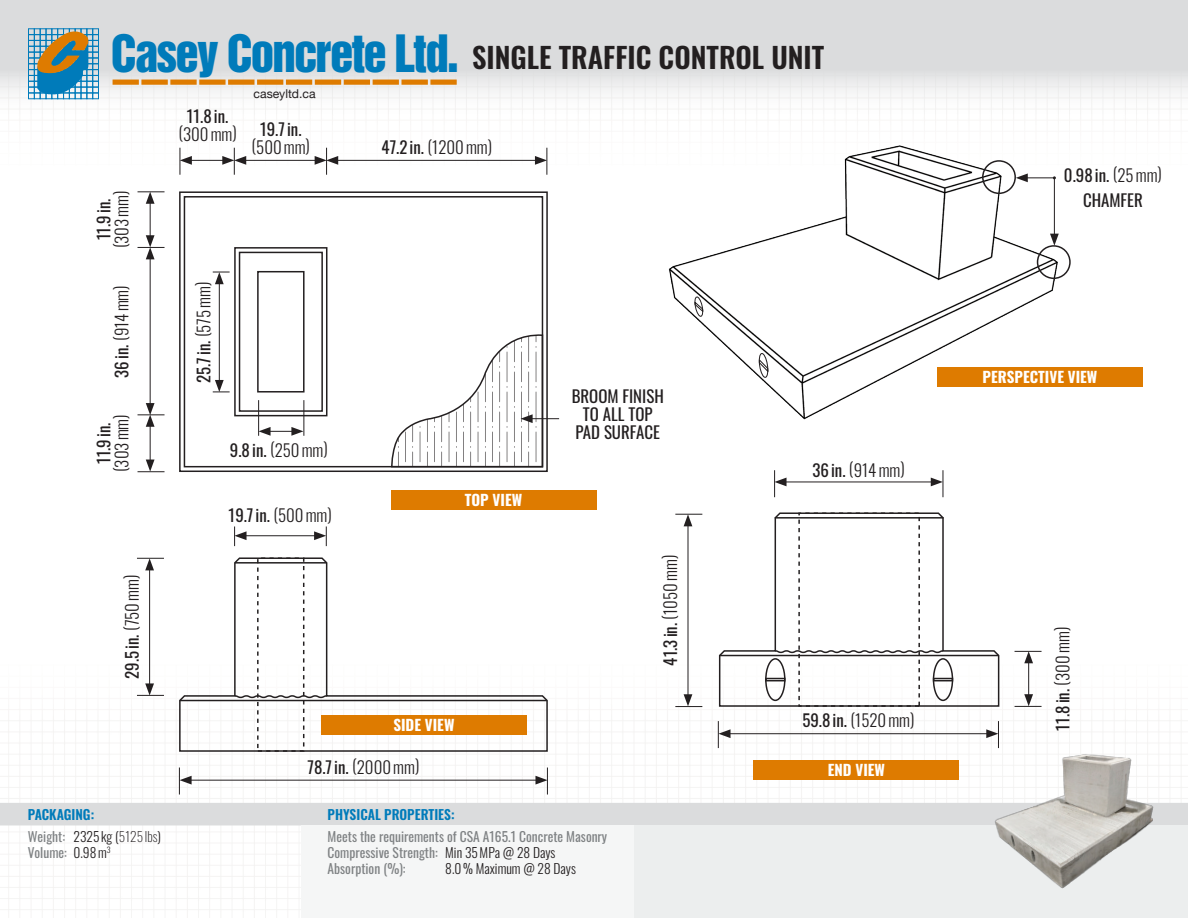
<style>
.page{position:relative;width:1188px;height:918px;background:#fff}
.page>*{position:absolute;margin:0;border:0;box-sizing:border-box;transform-origin:0 0}
.t1{font:47.1px "Helvetica Inserat";letter-spacing:-.04em;color:#007bba}
.t2{font:600 28.5px "Oswald";color:#231f20}
.t3{font:16.8px/18px "Oswald";color:#231f20;text-align:center}
.t4{font:300 16.8px "Oswald";color:#231f20}
.t5{font:700 15px "Oswald";color:#fff}
.t6{font:13.5px/16.2px "Oswald";color:#7f8284}
.t7{font:600 13.5px "Oswald";color:#007bba}
.t8{font:300 13.5px "Oswald";color:#231f20}
.t9{font:12.15px "Helvetica Neue";color:#231f20}
.s1{font-weight:400}
.s2{font-weight:300}
.s3{font-weight:300;color:#231f20}
.s4{font-weight:200;color:#231f20}
</style>
<div class="page">
<img style="left:0;top:117px;width:1188px;height:801px">
<div style="left:0;top:0;width:1188px;height:117px;background:linear-gradient(to bottom,#d1d2d4,#f7f7f7)"></div>
<div style="left:28px;top:28px;width:7px;height:7px;border:1px solid #007bba"></div>
<div style="left:28px;top:34px;width:7px;height:7px;border:1px solid #007bba"></div>
<div style="left:28px;top:40px;width:7px;height:7px;border:1px solid #007bba"></div>
<div style="left:28px;top:46px;width:7px;height:6px;border:1px solid #007bba"></div>
<div style="left:28px;top:52px;width:7px;height:6px;border:1px solid #007bba"></div>
<div style="left:28px;top:58px;width:7px;height:6px;border:1px solid #007bba"></div>
<div style="left:28px;top:63px;width:7px;height:7px;border:1px solid #007bba"></div>
<div style="left:28px;top:69px;width:7px;height:7px;border:1px solid #007bba"></div>
<div style="left:28px;top:75px;width:7px;height:7px;border:1px solid #007bba"></div>
<div style="left:28px;top:81px;width:7px;height:6px;border:1px solid #007bba"></div>
<div style="left:28px;top:87px;width:7px;height:6px;border:1px solid #007bba"></div>
<div style="left:28px;top:93px;width:7px;height:6px;border:1px solid #007bba"></div>
<div style="left:92px;top:28px;width:7px;height:7px;border:1px solid #007bba"></div>
<div style="left:92px;top:34px;width:7px;height:7px;border:1px solid #007bba"></div>
<div style="left:92px;top:40px;width:7px;height:7px;border:1px solid #007bba"></div>
<div style="left:92px;top:46px;width:7px;height:6px;border:1px solid #007bba"></div>
<div style="left:92px;top:52px;width:7px;height:6px;border:1px solid #007bba"></div>
<div style="left:92px;top:58px;width:7px;height:6px;border:1px solid #007bba"></div>
<div style="left:92px;top:63px;width:7px;height:7px;border:1px solid #007bba"></div>
<div style="left:92px;top:69px;width:7px;height:7px;border:1px solid #007bba"></div>
<div style="left:92px;top:75px;width:7px;height:7px;border:1px solid #007bba"></div>
<div style="left:92px;top:81px;width:7px;height:6px;border:1px solid #007bba"></div>
<div style="left:92px;top:87px;width:7px;height:6px;border:1px solid #007bba"></div>
<div style="left:92px;top:93px;width:7px;height:6px;border:1px solid #007bba"></div>
<svg style="left:34px;top:28px;width:59px;height:71px;background:#6d9496"></svg>
<svg style="left:113px;top:80px;width:344px;height:5px;background:#df891f"></svg>
<div style="left:0;top:803px;width:1188px;height:22px;background:#dbdcdd"></div>
<div style="left:301px;top:825px;width:333px;height:93px;background:#f5f6f6"></div>
<div style="left:634px;top:825px;width:554px;height:93px;background:#eceeee"></div>
<svg style="left:178px;top:557px;width:371px;height:196px"></svg>
<hr style="left:235px;top:562px;width:92px;height:2px;background:#231f20">
<svg style="left:233px;top:694px;width:95px;height:5px"></svg>
<div style="left:179px;top:191px;width:369px;height:281px;border:2px solid #231f20"></div>
<div style="left:234px;top:247px;width:93px;height:169px;border:2px solid #231f20"></div>
<div style="left:257px;top:271px;width:48px;height:122px;border:2px solid #231f20"></div>
<div style="left:239px;top:252px;width:84px;height:160px;border:2px solid #231f20"></div>
<div style="left:184px;top:196px;width:359px;height:271px;border:2px solid #231f20"></div>
<svg style="left:718px;top:512px;width:282px;height:196px"></svg>
<hr style="left:775px;top:517px;width:168px;height:2px;background:#231f20">
<div style="left:933px;top:658px;width:20px;height:43px;border:2px solid #231f20;border-radius:50%"></div>
<div style="left:765px;top:658px;width:21px;height:43px;border:2px solid #231f20;border-radius:50%"></div>
<div style="left:933px;top:678px;width:20px;height:3px;border:2px solid #231f20"></div>
<div style="left:765px;top:678px;width:21px;height:3px;border:2px solid #231f20"></div>
<svg style="left:774px;top:649px;width:171px;height:5px"></svg>
<img style="left:663px;top:81px;width:401px;height:401px">
<svg style="left:694px;top:296px;width:10px;height:22px"></svg>
<svg style="left:758px;top:352px;width:11px;height:27px"></svg>
<hr style="left:720px;top:655px;width:279px;height:1px;background:#231f20">
<hr style="left:180px;top:700px;width:367px;height:1px;background:#231f20">
<hr style="left:150px;top:425px;width:1px;height:37px;background:#231f20">
<hr style="left:150px;top:202px;width:1px;height:35px;background:#231f20">
<hr style="left:150px;top:257px;width:1px;height:148px;background:#231f20">
<hr style="left:219px;top:282px;width:1px;height:100px;background:#231f20">
<hr style="left:190px;top:160px;width:35px;height:1px;background:#231f20">
<hr style="left:244px;top:160px;width:73px;height:1px;background:#231f20">
<svg style="left:259px;top:427px;width:44px;height:9px"></svg>
<hr style="left:336px;top:160px;width:201px;height:1px;background:#231f20">
<svg style="left:138px;top:460px;width:27px;height:12px"></svg>
<svg style="left:138px;top:403px;width:27px;height:24px"></svg>
<svg style="left:213px;top:380px;width:17px;height:13px"></svg>
<svg style="left:138px;top:192px;width:27px;height:12px"></svg>
<svg style="left:138px;top:235px;width:27px;height:24px"></svg>
<svg style="left:213px;top:272px;width:17px;height:12px"></svg>
<svg style="left:180px;top:148px;width:12px;height:27px"></svg>
<svg style="left:535px;top:148px;width:13px;height:27px"></svg>
<svg style="left:222px;top:148px;width:24px;height:27px"></svg>
<hr style="left:258px;top:400px;width:1px;height:36px;background:#231f20">
<svg style="left:315px;top:148px;width:23px;height:27px"></svg>
<hr style="left:304px;top:400px;width:1px;height:36px;background:#231f20">
<div style="left:982px;top:160px;width:34px;height:34px;border:2px solid #231f20;border-radius:50%"></div>
<div style="left:1037px;top:245px;width:34px;height:34px;border:2px solid #231f20;border-radius:50%"></div>
<hr style="left:1028px;top:661px;width:1px;height:35px;background:#231f20">
<svg style="left:1015px;top:694px;width:27px;height:13px"></svg>
<svg style="left:1015px;top:651px;width:27px;height:12px"></svg>
<hr style="left:149px;top:568px;width:1px;height:118px;background:#231f20">
<hr style="left:688px;top:524px;width:1px;height:172px;background:#231f20">
<hr style="left:244px;top:535px;width:72px;height:1px;background:#231f20">
<hr style="left:784px;top:482px;width:149px;height:1px;background:#231f20">
<svg style="left:390px;top:333px;width:169px;height:135px"></svg>
<hr style="left:1054px;top:178px;width:1px;height:58px;background:#231f20">
<svg style="left:1050px;top:234px;width:9px;height:12px"></svg>
<hr style="left:189px;top:780px;width:349px;height:1px;background:#231f20">
<hr style="left:728px;top:733px;width:261px;height:1px;background:#231f20">
<svg style="left:137px;top:683px;width:27px;height:13px"></svg>
<svg style="left:675px;top:694px;width:27px;height:13px"></svg>
<svg style="left:137px;top:558px;width:27px;height:12px"></svg>
<svg style="left:675px;top:514px;width:27px;height:12px"></svg>
<svg style="left:986px;top:721px;width:13px;height:27px"></svg>
<svg style="left:234px;top:526px;width:13px;height:20px"></svg>
<svg style="left:774px;top:470px;width:13px;height:27px"></svg>
<svg style="left:314px;top:526px;width:13px;height:20px"></svg>
<svg style="left:931px;top:470px;width:13px;height:27px"></svg>
<svg style="left:179px;top:768px;width:13px;height:27px"></svg>
<svg style="left:535px;top:768px;width:13px;height:27px"></svg>
<svg style="left:718px;top:721px;width:13px;height:27px"></svg>
<img style="left:989px;top:734px;width:168px;height:155px">
<svg style="left:1016px;top:173px;width:40px;height:9px"></svg>
<div style="left:937px;top:367px;width:206px;height:20px;background:#de7b00"></div>
<div style="left:754px;top:760px;width:205px;height:20px;background:#de7b00"></div>
<div style="left:321px;top:715px;width:205px;height:19px;background:#de7b00"></div>
<div style="left:391px;top:490px;width:205px;height:20px;background:#de7b00"></div>
<h1 class="t1" style="left:111px;top:25px;width:350px">Casey Concrete Ltd.</h1>
<p class="t9" style="left:254px;top:86px;width:64px">caseyltd.ca</p>
<h2 class="t2" style="left:472px;top:42px;width:354px">SINGLE TRAFFIC CONTROL UNIT</h2>
<p class="t3" style="left:187px;top:105px;width:43px">11.8 in.</p>
<p class="t4" style="left:178px;top:119px;width:60px">(300mm)</p>
<p class="t3" style="left:260px;top:118px;width:43px">19.7in.</p>
<p class="t4" style="left:252px;top:132px;width:60px">(500mm)</p>
<p class="t3" style="left:93px;top:240px;width:43px;rotate:-90deg">11.9in.</p>
<p class="t4" style="left:107px;top:248px;width:59px;rotate:-90deg">(303mm)</p>
<p class="t4" style="left:107px;top:378px;width:94px;rotate:-90deg"><span class="s1">36in.</span> (914mm)</p>
<p class="t3" style="left:193px;top:383px;width:103px;rotate:-90deg">25.7in. <span class="s2">(575mm)</span></p>
<p class="t3" style="left:93px;top:464px;width:43px;rotate:-90deg">11.9in.</p>
<p class="t4" style="left:107px;top:472px;width:59px;rotate:-90deg">(303mm)</p>
<p class="t4" style="left:230px;top:435px;width:99px"><span class="s1">9.8 in.</span> (250mm)</p>
<p class="t3" style="left:229px;top:505px;width:105px">19.7in. <span class="s2">(500mm)</span></p>
<p class="t3" style="left:121px;top:679px;width:106px;rotate:-90deg">29.5 in. <span class="s2">(750mm)</span></p>
<p class="t4" style="left:382px;top:132px;width:112px"><span class="s1">47.2 in.</span> (1200mm)</p>
<p class="t5" style="left:465px;top:492px;width:59px">TOP VIEW</p>
<p class="t5" style="left:393px;top:717px;width:63px">SIDE VIEW</p>
<p class="t4" style="left:307px;top:752px;width:113px"><span class="s1">78.7in.</span> (2000mm)</p>
<p class="t3" style="left:572px;top:385px;width:94px">BROOM FINISH<br>TO ALL TOP<br>PAD SURFACE</p>
<p class="t4" style="left:655px;top:666px;width:112px;rotate:-90deg"><span class="s1">41.3 in.</span> (1050mm)</p>
<p class="t7" style="left:28px;top:807px;width:68px">PACKAGING:</p>
<p class="t7" style="left:328px;top:807px;width:128px">PHYSICAL PROPERTIES:</p>
<p class="t6" style="left:28px;top:827px;width:135px">Weight: <span class="s3">2325 kg (</span><span class="s4">5125 lbs</span><span class="s3">)<br></span>Volume: <span class="s3">0.98m</span><sup>3</sup></p>
<p class="t6" style="left:328px;top:827px;width:281px">Meets the requirements of CSA A165.1 Concrete Masonry<br>Compressive Strength: <span class="s3">Min 35MPa @ 28 Days<br></span>Absorption (%):</p>
<p class="t8" style="left:445px;top:857px;width:132px">8.0% Maximum @ 28 Days</p>
<p class="t4" style="left:812px;top:455px;width:94px"><span class="s1">36in.</span> (914mm)</p>
<p class="t4" style="left:802px;top:706px;width:114px"><span class="s1">59.8 in.</span> (1520mm)</p>
<p class="t5" style="left:828px;top:762px;width:59px">END VIEW</p>
<p class="t3" style="left:1064px;top:161px;width:99px;line-height:24.8px">0.98 in. <span class="s2">(25mm)<br></span>CHAMFER</p>
<p class="t5" style="left:983px;top:369px;width:116px">PERSPECTIVE VIEW</p>
<p class="t3" style="left:1052px;top:731px;width:105px;rotate:-90deg">11.8 in. <span class="s2">(300mm)</span></p>
</div>
